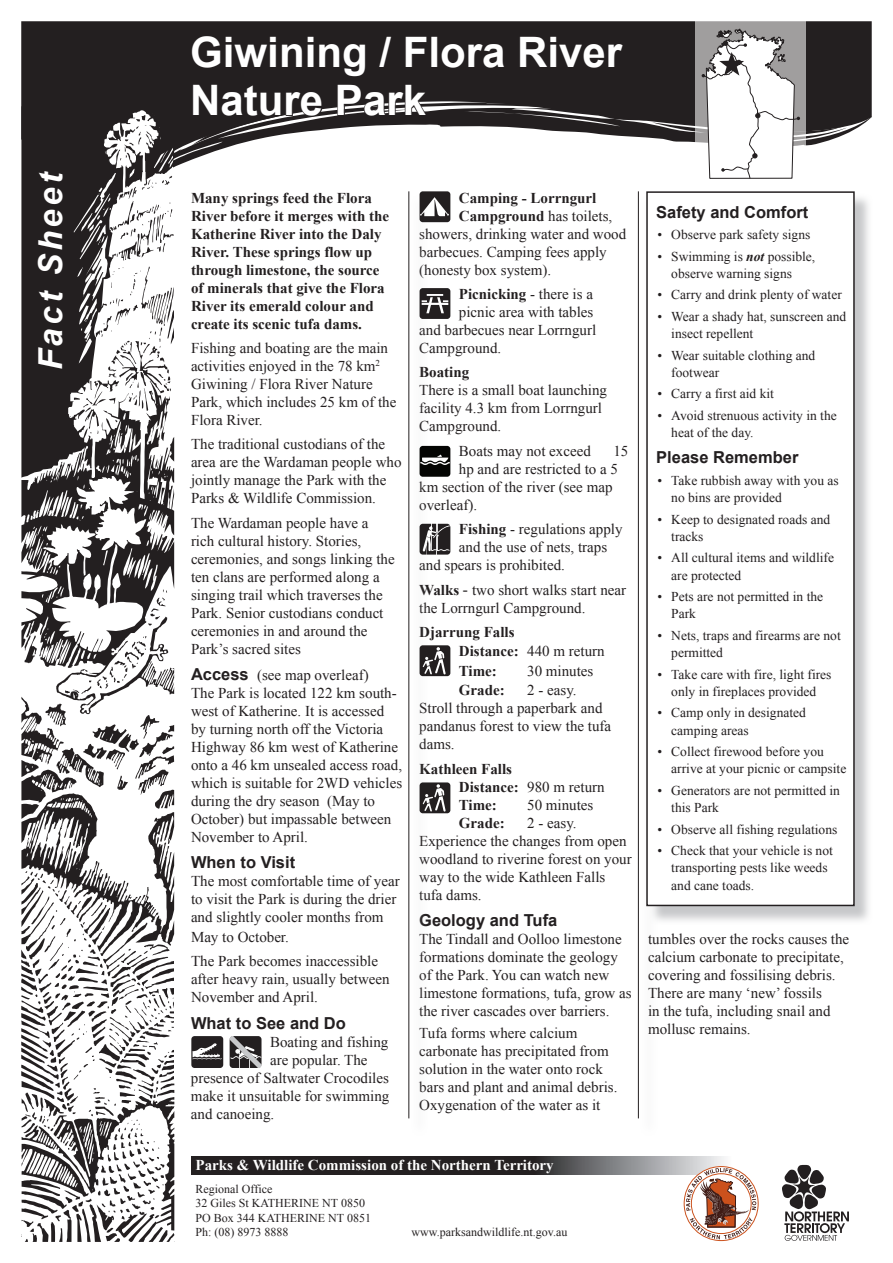
<style>
.page{position:relative;width:893px;height:1263px;background:#fff}
.page>*{position:absolute;margin:0;border:0;box-sizing:border-box;transform-origin:0 0}
.t1{font:700 42px/48px "Arial";color:#fff}
.t2{font:italic 700 33px "Arial";letter-spacing:.1em;color:#fff}
.t3{font:700 16.5px "Arial";color:#231f20}
.t4{font:15px/18px "Times New Roman";color:#231f20}
.t5{font:700 15px/18px "Times New Roman";color:#231f20}
.t6{font:700 15px "Times New Roman";color:#fff}
.t7{font:13.5px/17.2px "Times New Roman";color:#231f20}
.t8{font:12px/14.4px "Times New Roman";color:#231f20}
.s1{font-family:"Arial";font-weight:700;font-size:16.5px}
.s2{font-weight:700}
.s3{font-weight:400}
.s4{font-family:"Arial"}
.s5{font-weight:700;font-style:italic}
</style>
<div class="page">
<div style="left:21px;top:21px;width:851px;height:85px;background:#231f20"></div>
<svg style="left:179px;top:102px;width:693px;height:102px"></svg>
<svg style="left:695px;top:21px;width:111px;height:170px;fill:#a09e9e"></svg>
<svg style="left:191px;top:1157px;width:615px;height:18px;background:#545153"></svg>
<svg style="left:192px;top:83px;width:430px;height:62px"></svg>
<svg style="left:21px;top:106px;width:153px;height:1136px"></svg>
<svg style="left:69px;top:101px;width:110px;height:97px"></svg>
<svg style="left:702px;top:28px;width:98px;height:151px"></svg>
<div style="left:411px;top:195px;width:17px;height:941px;background:#fcfcfc"></div>
<hr style="left:408px;top:191px;width:1px;height:927px;background:#231f20">
<div style="left:640px;top:195px;width:17px;height:941px;background:#fcfcfc"></div>
<hr style="left:638px;top:191px;width:1px;height:927px;background:#231f20">
<svg style="left:649px;top:194px;width:223px;height:727px"></svg>
<div style="left:647px;top:192px;width:207px;height:713px;background:#fff"></div>
<div style="left:646px;top:191px;width:209px;height:715px;border:2px solid #231f20"></div>
<svg style="left:420px;top:645px;width:30px;height:31px"></svg>
<svg style="left:420px;top:191px;width:30px;height:31px"></svg>
<svg style="left:420px;top:524px;width:30px;height:31px"></svg>
<svg style="left:420px;top:782px;width:30px;height:31px"></svg>
<svg style="left:420px;top:446px;width:30px;height:31px"></svg>
<svg style="left:420px;top:288px;width:30px;height:31px"></svg>
<div style="left:191px;top:1036px;width:32px;height:32px;background:#231f20;border-radius:3px"></div>
<svg style="left:192px;top:1043px;width:30px;height:16px"></svg>
<svg style="left:230px;top:1036px;width:31px;height:32px"></svg>
<svg style="left:782px;top:1165px;width:67px;height:76px"></svg>
<img style="left:683px;top:1165px;width:76px;height:77px">
<h2 class="t2" style="left:29px;top:370px;width:200px;rotate:-90deg">Fact Sheet</h2>
<h1 class="t1" style="left:190px;top:30px;width:433px">Giwining / Flora River<br>Nature Park</h1>
<p class="t5" style="left:191px;top:188px;width:200px">Many springs feed the Flora<br>River before it merges with the<br>Katherine River into the Daly<br>River. These springs flow up through limestone, the source of minerals that give the Flora<br>River its emerald colour and create its scenic tufa dams.</p>
<p class="t4" style="left:191px;top:339px;width:207px">Fishing and boating are the main activities enjoyed in the 78 km<sup>2<br></sup>Giwining / Flora River Nature<br>Park, which includes 25 km of the<br>Flora River.</p>
<p class="t4" style="left:191px;top:435px;width:212px">The traditional custodians of the area are the Wardaman people who jointly manage the Park with the<br>Parks &amp; Wildlife Commission.</p>
<p class="t4" style="left:191px;top:514px;width:205px">The Wardaman people have a rich cultural history. Stories, ceremonies, and songs linking the ten clans are performed along a singing trail which traverses the<br>Park. Senior custodians conduct ceremonies in and around the<br>Park’s sacred sites</p>
<p class="t4" style="left:191px;top:666px;width:213px"><span class="s1">Access</span> (see map overleaf)<br>The Park is located 122 km south&shy;west of Katherine. It is accessed by turning north off the Victoria<br>Highway 86 km west of Katherine onto a 46 km unsealed access road, which is suitable for 2WD vehicles during the dry season (May to<br>October) but impassable between<br>November to April.</p>
<p class="t3" style="left:191px;top:851px;width:106px">When to Visit</p>
<p class="t4" style="left:191px;top:872px;width:210px">The most comfortable time of year to visit the Park is during the drier and slightly cooler months from</p>
<p class="t4" style="left:191px;top:925px;width:189px;line-height:24.3px">May to October.<br>The Park becomes inaccessible</p>
<p class="t4" style="left:191px;top:970px;width:200px">after heavy rain, usually between<br>November and April.</p>
<p class="t3" style="left:191px;top:1012px;width:156px">What to See and Do</p>
<p class="t4" style="left:270px;top:1032px;width:120px">Boating and fishing</p>
<p class="t4" style="left:270px;top:1050px;width:99px">are popular. The</p>
<p class="t4" style="left:191px;top:1068px;width:199px">presence of Saltwater Crocodiles</p>
<p class="t4" style="left:191px;top:1086px;width:200px">make it unsuitable for swimming</p>
<p class="t4" style="left:191px;top:1104px;width:85px">and canoeing.</p>
<p class="t5" style="left:459px;top:189px;width:139px">Camping - Lorrngurl</p>
<p class="t4" style="left:459px;top:207px;width:155px"><span class="s2">Campground</span> has toilets,</p>
<p class="t4" style="left:419px;top:225px;width:209px">showers, drinking water and wood</p>
<p class="t4" style="left:419px;top:243px;width:189px">barbecues. Camping fees apply</p>
<p class="t4" style="left:419px;top:261px;width:134px">(honesty box system).</p>
<p class="t5" style="left:459px;top:285px;width:136px">Picnicking <span class="s3">- there is a</span></p>
<p class="t4" style="left:459px;top:303px;width:136px">picnic area with tables</p>
<p class="t4" style="left:419px;top:321px;width:179px">and barbecues near Lorrngurl</p>
<p class="t4" style="left:419px;top:339px;width:84px">Campground.</p>
<p class="t5" style="left:419px;top:363px;width:52px">Boating</p>
<p class="t4" style="left:419px;top:381px;width:189px">There is a small boat launching facility 4.3 km from Lorrngurl<br>Campground.</p>
<p class="t4" style="left:459px;top:442px;width:134px">Boats may not exceed</p>
<p class="t4" style="left:613px;top:442px;width:16px">15</p>
<p class="t4" style="left:459px;top:460px;width:161px">hp and are restricted to a 5</p>
<p class="t4" style="left:419px;top:478px;width:195px">km section of the river (see map</p>
<p class="t4" style="left:419px;top:496px;width:59px">overleaf).</p>
<p class="t4" style="left:459px;top:520px;width:165px"><span class="s2">Fishing</span> - regulations apply</p>
<p class="t4" style="left:459px;top:538px;width:150px">and the use of nets, traps</p>
<p class="t4" style="left:419px;top:556px;width:147px">and spears is prohibited.</p>
<p class="t4" style="left:419px;top:580px;width:209px"><span class="s2">Walks</span> <span class="s4">-</span> two short walks start near the Lorrngurl Campground.</p>
<p class="t5" style="left:459px;top:622px;width:147px;line-height:19.5px;text-indent:-40px">Djarrung Falls<br>Distance: <span class="s3">440 m return<br></span>Time:</p>
<p class="t4" style="left:527px;top:662px;width:68px">30 minutes</p>
<p class="t5" style="left:459px;top:681px;width:47px">Grade:</p>
<p class="t4" style="left:419px;top:681px;width:194px;text-indent:108px">2 - easy.<br>Stroll through a paperbark and pandanus forest to view the tufa dams.</p>
<p class="t5" style="left:459px;top:760px;width:147px;text-indent:-40px">Kathleen Falls<br>Distance: <span class="s3">980 m return<br></span>Time:</p>
<p class="t4" style="left:527px;top:796px;width:68px">50 minutes</p>
<p class="t5" style="left:459px;top:814px;width:47px">Grade:</p>
<p class="t4" style="left:419px;top:814px;width:214px;text-indent:108px">2 - easy.<br>Experience the changes from open woodland to riverine forest on your way to the wide Kathleen Falls tufa dams.</p>
<p class="t3" style="left:419px;top:909px;width:140px">Geology and Tufa</p>
<p class="t4" style="left:419px;top:930px;width:214px">The Tindall and Oolloo limestone formations dominate the geology of the Park. You can watch new limestone formations, tufa, grow as the river cascades over barriers.</p>
<p class="t4" style="left:419px;top:1024px;width:200px">Tufa forms where calcium carbonate has precipitated from solution in the water onto rock bars and plant and animal debris.<br>Oxygenation of the water as it</p>
<p class="t6" style="left:196px;top:1157px;width:360px">Parks &amp; Wildlife Commission of the Northern Territory</p>
<p class="t8" style="left:196px;top:1182px;width:177px">Regional Office<br>32 Giles St KATHERINE NT 0850<br>PO Box 344 KATHERINE NT 0851<br>Ph: (08) 8973 8888</p>
<p class="t8" style="left:412px;top:1225px;width:157px">www.parksandwildlife.nt.gov.au</p>
<p class="t3" style="left:656px;top:201px;width:154px">Safety and Comfort</p>
<p class="t7" style="left:657px;top:226px;width:154px">• Observe park safety signs</p>
<p class="t7" style="left:671px;top:248px;width:146px;text-indent:-14px">• Swimming is <span class="s5">not</span> possible, observe warning signs</p>
<p class="t7" style="left:657px;top:286px;width:186px">• Carry and drink plenty of water</p>
<p class="t7" style="left:671px;top:308px;width:177px;text-indent:-14px">• Wear a shady hat, sunscreen and insect repellent</p>
<p class="t7" style="left:671px;top:347px;width:146px;text-indent:-14px">• Wear suitable clothing and footwear</p>
<p class="t7" style="left:657px;top:385px;width:118px">• Carry a first aid kit</p>
<p class="t7" style="left:671px;top:407px;width:167px;text-indent:-14px">• Avoid strenuous activity in the heat of the day.</p>
<p class="t3" style="left:656px;top:447px;width:144px">Please Remember</p>
<p class="t7" style="left:671px;top:472px;width:169px;text-indent:-14px">• Take rubbish away with you as no bins are provided</p>
<p class="t7" style="left:671px;top:510px;width:160px;text-indent:-14px">• Keep to designated roads and tracks</p>
<p class="t7" style="left:671px;top:549px;width:164px;text-indent:-14px">• All cultural items and wildlife are protected</p>
<p class="t7" style="left:671px;top:588px;width:153px;text-indent:-14px">• Pets are not permitted in the<br>Park</p>
<p class="t7" style="left:671px;top:627px;width:171px;text-indent:-14px">• Nets, traps and firearms are not permitted</p>
<p class="t7" style="left:657px;top:666px;width:175px;text-align:center">• Take care with fire, light fires only in fireplaces provided</p>
<p class="t7" style="left:671px;top:704px;width:136px;text-indent:-14px">• Camp only in designated camping areas</p>
<p class="t7" style="left:671px;top:743px;width:177px;text-indent:-14px">• Collect firewood before you arrive at your picnic or campsite</p>
<p class="t7" style="left:671px;top:782px;width:170px;text-indent:-14px">• Generators are not permitted in this Park</p>
<p class="t7" style="left:657px;top:821px;width:181px">• Observe all fishing regulations</p>
<p class="t7" style="left:671px;top:842px;width:163px;text-indent:-14px">• Check that your vehicle is not transporting pests like weeds and cane toads.</p>
<p class="t4" style="left:648px;top:930px;width:203px">tumbles over the rocks causes the calcium carbonate to precipitate, covering and fossilising debris.<br>There are many ‘new’ fossils<br>in the tufa, including snail and mollusc remains.</p>
</div>
